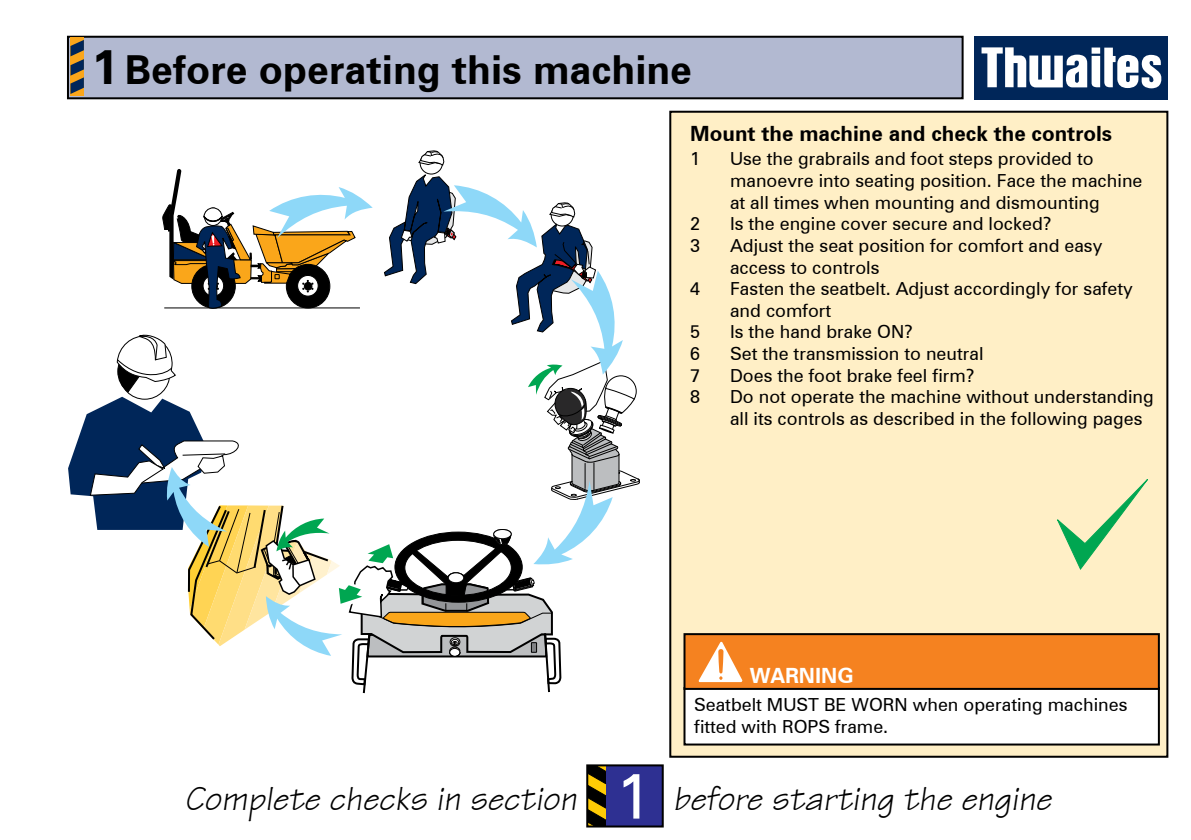
<style>
.page{position:relative;width:1191px;height:840px;background:#fff}
.page>*{position:absolute;margin:0;border:0;box-sizing:border-box;transform-origin:0 0}
.t1{font:700 48px "Zurich BT";color:#000}
.t2{font:700 40px "Zurich BT";color:#000}
.t3{font:italic 36px "Technical";color:#000}
.t4{font:700 21px "Zurich BT";color:#000}
.t5{font:700 21px "Zurich BT";color:#fff}
.t6{font:18px/21.6px "Zurich BT";color:#000}
</style>
<div class="page">
<div style="left:974px;top:36px;width:194px;height:63px;background:#002659"></div>
<svg style="left:981px;top:47px;width:180px;height:41px"></svg>
<div style="left:68px;top:37px;width:894px;height:61px;background:#b2b9d1"></div>
<div style="left:67px;top:36px;width:896px;height:63px;border:2px solid #000"></div>
<div style="left:70px;top:37px;width:14px;height:59px;background:#faa61a"></div>
<svg style="left:70px;top:40px;width:14px;height:54px"></svg>
<div style="left:670px;top:112px;width:497px;height:644px;background:#ffefc6"></div>
<div style="left:669px;top:111px;width:499px;height:646px;border:2px solid #000"></div>
<svg style="left:1057px;top:479px;width:91px;height:91px"></svg>
<svg style="left:68px;top:150px;width:572px;height:543px"></svg>
<div style="left:606px;top:765px;width:56px;height:61px;background:#2e3092"></div>
<svg style="left:589px;top:767px;width:17px;height:57px"></svg>
<svg style="left:623px;top:774px;width:16px;height:44px"></svg>
<div style="left:586px;top:764px;width:78px;height:63px;border:2px solid #000"></div>
<div style="left:684px;top:687px;width:474px;height:57px;background:#fff"></div>
<div style="left:683px;top:686px;width:476px;height:59px;border:2px solid #000"></div>
<div style="left:684px;top:633px;width:474px;height:55px;background:#f58220"></div>
<svg style="left:698px;top:641px;width:44px;height:40px"></svg>
<div style="left:683px;top:632px;width:476px;height:57px;border:2px solid #000"></div>
<h1 class="t1" style="left:92px;top:32px;width:28px">1</h1>
<h2 class="t2" style="left:125px;top:41px;width:569px">Before operating this machine</h2>
<p class="t4" style="left:690px;top:118px;width:423px">Mount the machine and check the controls</p>
<p class="t6" style="left:690px;top:147px;width:11px">1</p>
<p class="t6" style="left:730px;top:147px;width:414px">Use the grabrails and foot steps provided to manoevre into seating position. Face the machine at all times when mounting and dismounting</p>
<p class="t6" style="left:690px;top:212px;width:11px">2</p>
<p class="t6" style="left:730px;top:212px;width:323px">Is the engine cover secure and locked?</p>
<p class="t6" style="left:690px;top:234px;width:11px">3</p>
<p class="t6" style="left:730px;top:234px;width:374px">Adjust the seat position for comfort and easy access to controls</p>
<p class="t6" style="left:690px;top:277px;width:11px">4</p>
<p class="t6" style="left:730px;top:277px;width:404px">Fasten the seatbelt. Adjust accordingly for safety and comfort</p>
<p class="t6" style="left:690px;top:320px;width:11px">5</p>
<p class="t6" style="left:730px;top:320px;width:185px">Is the hand brake ON?</p>
<p class="t6" style="left:690px;top:342px;width:11px">6</p>
<p class="t6" style="left:730px;top:342px;width:255px">Set the transmission to neutral</p>
<p class="t6" style="left:690px;top:363px;width:11px">7</p>
<p class="t6" style="left:730px;top:363px;width:246px">Does the foot brake feel firm?</p>
<p class="t6" style="left:690px;top:385px;width:11px">8</p>
<p class="t6" style="left:730px;top:385px;width:425px">Do not operate the machine without understanding all its controls as described in the following pages</p>
<p class="t5" style="left:750px;top:659px;width:105px">WARNING</p>
<p class="t6" style="left:694px;top:692px;width:435px">Seatbelt MUST BE WORN when operating machines fitted with ROPS frame.</p>
<h3 class="t3" style="left:185px;top:775px;width:394px">Complete checks in section</h3>
<h3 class="t3" style="left:673px;top:775px;width:380px">before starting the engine</h3>
</div>
